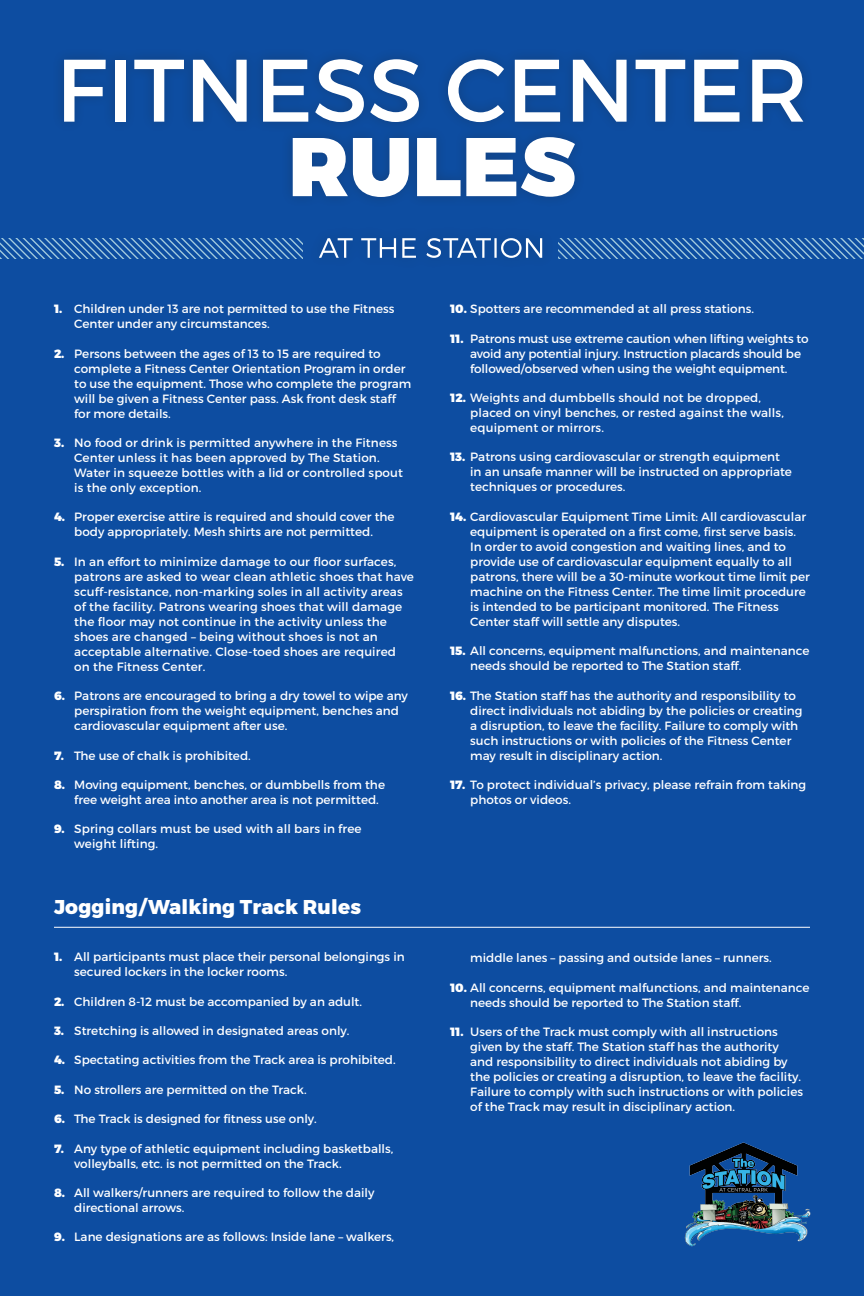
<style>
.page{position:relative;width:864px;height:1296px;background:#0d4da1}
.page>*{position:absolute;margin:0;border:0;box-sizing:border-box;transform-origin:0 0}
.Flier_Heading{font:88.5px "Montserrat";color:#fff}
.Flier_Heading-2{font:900 83px "Montserrat";letter-spacing:.01em;color:#fff}
.Fitness_Center_Rules{font:800 20px "Montserrat";letter-spacing:.01em;color:#fff}
.Fitness_Center_Rules-2{font:12px/15px "Montserrat";color:#fff}
.s1{font-weight:900}
</style>
<div class="page">
<div style="left:52px;top:48px;width:762px;height:161px;background:#231f20;opacity:.25"></div>
<svg style="left:319px;top:238px;width:223px;height:20px"></svg>
<svg style="left:0;top:238px;width:303px;height:20px"></svg>
<svg style="left:558px;top:238px;width:306px;height:20px"></svg>
<img style="left:684px;top:1142px;width:127px;height:105px">
<hr style="left:54px;top:927px;width:756px;height:1px;background:#fff">
<p class="Flier_Heading" style="left:56px;top:36px;width:754px">FITNESS CENTER</p>
<p class="Flier_Heading-2" style="left:289px;top:115px;width:288px">RULES</p>
<p class="Fitness_Center_Rules-2" style="left:74px;top:301px;width:322px;text-indent:-20px"><span class="s1">1.</span> Children under 13 are not permitted to use the Fitness<br>Center under any circumstances.</p>
<p class="Fitness_Center_Rules-2" style="left:74px;top:346px;width:339px;text-indent:-20px"><span class="s1">2.</span> Persons between the ages of 13 to 15 are required to complete a Fitness Center Orientation Program in order to use the equipment. Those who complete the program will be given a Fitness Center pass. Ask front desk staff for more details.</p>
<p class="Fitness_Center_Rules-2" style="left:74px;top:435px;width:330px;text-indent:-20px"><span class="s1">3.</span> No food or drink is permitted anywhere in the Fitness Center unless it has been approved by The Station.<br>Water in squeeze bottles with a lid or controlled spout is the only exception.</p>
<p class="Fitness_Center_Rules-2" style="left:54px;top:510px;width:342px;text-align:center"><span class="s1">4.</span> Proper exercise attire is required and should cover the body appropriately. Mesh shirts are not permitted.</p>
<p class="Fitness_Center_Rules-2" style="left:74px;top:554px;width:341px;text-indent:-20px"><span class="s1">5.</span> In an effort to minimize damage to our floor surfaces, patrons are asked to wear clean athletic shoes that have scuff-resistance, non-marking soles in all activity areas of the facility. Patrons wearing shoes that will damage the floor may not continue in the activity unless the shoes are changed – being without shoes is not an acceptable alternative. Close-toed shoes are required on the Fitness Center.</p>
<p class="Fitness_Center_Rules-2" style="left:74px;top:688px;width:335px;text-indent:-20px"><span class="s1">6.</span> Patrons are encouraged to bring a dry towel to wipe any perspiration from the weight equipment, benches and cardiovascular equipment after use.</p>
<p class="Fitness_Center_Rules-2" style="left:54px;top:748px;width:198px"><span class="s1">7.</span> The use of chalk is prohibited.</p>
<p class="Fitness_Center_Rules-2" style="left:74px;top:777px;width:312px;text-indent:-20px"><span class="s1">8.</span> Moving equipment, benches, or dumbbells from the free weight area into another area is not permitted.</p>
<p class="Fitness_Center_Rules-2" style="left:74px;top:822px;width:289px;text-indent:-20px"><span class="s1">9.</span> Spring collars must be used with all bars in free weight lifting.</p>
<p class="Fitness_Center_Rules" style="left:54px;top:894px;width:309px">Jogging/Walking Track Rules</p>
<p class="Fitness_Center_Rules-2" style="left:74px;top:949px;width:332px;text-indent:-20px"><span class="s1">1.</span> All participants must place their personal belongings in secured lockers in the locker rooms.</p>
<p class="Fitness_Center_Rules-2" style="left:54px;top:994px;width:310px"><span class="s1">2.</span> Children 8-12 must be accompanied by an adult.</p>
<p class="Fitness_Center_Rules-2" style="left:54px;top:1023px;width:297px"><span class="s1">3.</span> Stretching is allowed in designated areas only.</p>
<p class="Fitness_Center_Rules-2" style="left:54px;top:1053px;width:343px"><span class="s1">4.</span> Spectating activities from the Track area is prohibited.</p>
<p class="Fitness_Center_Rules-2" style="left:54px;top:1082px;width:254px"><span class="s1">5.</span> No strollers are permitted on the Track.</p>
<p class="Fitness_Center_Rules-2" style="left:54px;top:1111px;width:264px"><span class="s1">6.</span> The Track is designed for fitness use only.</p>
<p class="Fitness_Center_Rules-2" style="left:74px;top:1141px;width:321px;text-indent:-20px"><span class="s1">7.</span> Any type of athletic equipment including basketballs, volleyballs, etc. is not permitted on the Track.</p>
<p class="Fitness_Center_Rules-2" style="left:74px;top:1185px;width:302px;text-indent:-20px"><span class="s1">8.</span> All walkers/runners are required to follow the daily directional arrows.</p>
<p class="Fitness_Center_Rules-2" style="left:54px;top:1230px;width:342px"><span class="s1">9.</span> Lane designations are as follows: Inside lane – walkers,</p>
<p class="Fitness_Center_Rules-2" style="left:450px;top:301px;width:305px"><span class="s1">10.</span> Spotters are recommended at all press stations.</p>
<p class="Fitness_Center_Rules-2" style="left:470px;top:331px;width:340px;text-indent:-20px"><span class="s1">11.</span> Patrons must use extreme caution when lifting weights to avoid any potential injury. Instruction placards should be followed/observed when using the weight equipment.</p>
<p class="Fitness_Center_Rules-2" style="left:470px;top:390px;width:315px;text-indent:-20px"><span class="s1">12.</span> Weights and dumbbells should not be dropped, placed on vinyl benches, or rested against the walls, equipment or mirrors.</p>
<p class="Fitness_Center_Rules-2" style="left:470px;top:450px;width:323px;text-indent:-20px"><span class="s1">13.</span> Patrons using cardiovascular or strength equipment in an unsafe manner will be instructed on appropriate techniques or procedures.</p>
<p class="Fitness_Center_Rules-2" style="left:470px;top:509px;width:341px;text-indent:-20px"><span class="s1">14.</span> Cardiovascular Equipment Time Limit: All cardiovascular equipment is operated on a first come, first serve basis.<br>In order to avoid congestion and waiting lines, and to provide use of cardiovascular equipment equally to all patrons, there will be a 30-minute workout time limit per machine on the Fitness Center. The time limit procedure is intended to be participant monitored. The Fitness Center staff will settle any disputes.</p>
<p class="Fitness_Center_Rules-2" style="left:470px;top:643px;width:341px;text-indent:-20px"><span class="s1">15.</span> All concerns, equipment malfunctions, and maintenance needs should be reported to The Station staff.</p>
<p class="Fitness_Center_Rules-2" style="left:470px;top:688px;width:334px;text-indent:-20px"><span class="s1">16.</span> The Station staff has the authority and responsibility to direct individuals not abiding by the policies or creating a disruption, to leave the facility. Failure to comply with such instructions or with policies of the Fitness Center may result in disciplinary action.</p>
<p class="Fitness_Center_Rules-2" style="left:470px;top:777px;width:337px;text-indent:-20px"><span class="s1">17.</span> To protect individual’s privacy, please refrain from taking photos or videos.</p>
<p class="Fitness_Center_Rules-2" style="left:470px;top:951px;width:303px">middle lanes – passing and outside lanes – runners.</p>
<p class="Fitness_Center_Rules-2" style="left:470px;top:980px;width:341px;text-indent:-20px"><span class="s1">10.</span> All concerns, equipment malfunctions, and maintenance needs should be reported to The Station staff.</p>
<p class="Fitness_Center_Rules-2" style="left:470px;top:1024px;width:334px;text-indent:-20px"><span class="s1">11.</span> Users of the Track must comply with all instructions given by the staff. The Station staff has the authority and responsibility to direct individuals not abiding by the policies or creating a disruption, to leave the facility.<br>Failure to comply with such instructions or with policies of the Track may result in disciplinary action.</p>
</div>
